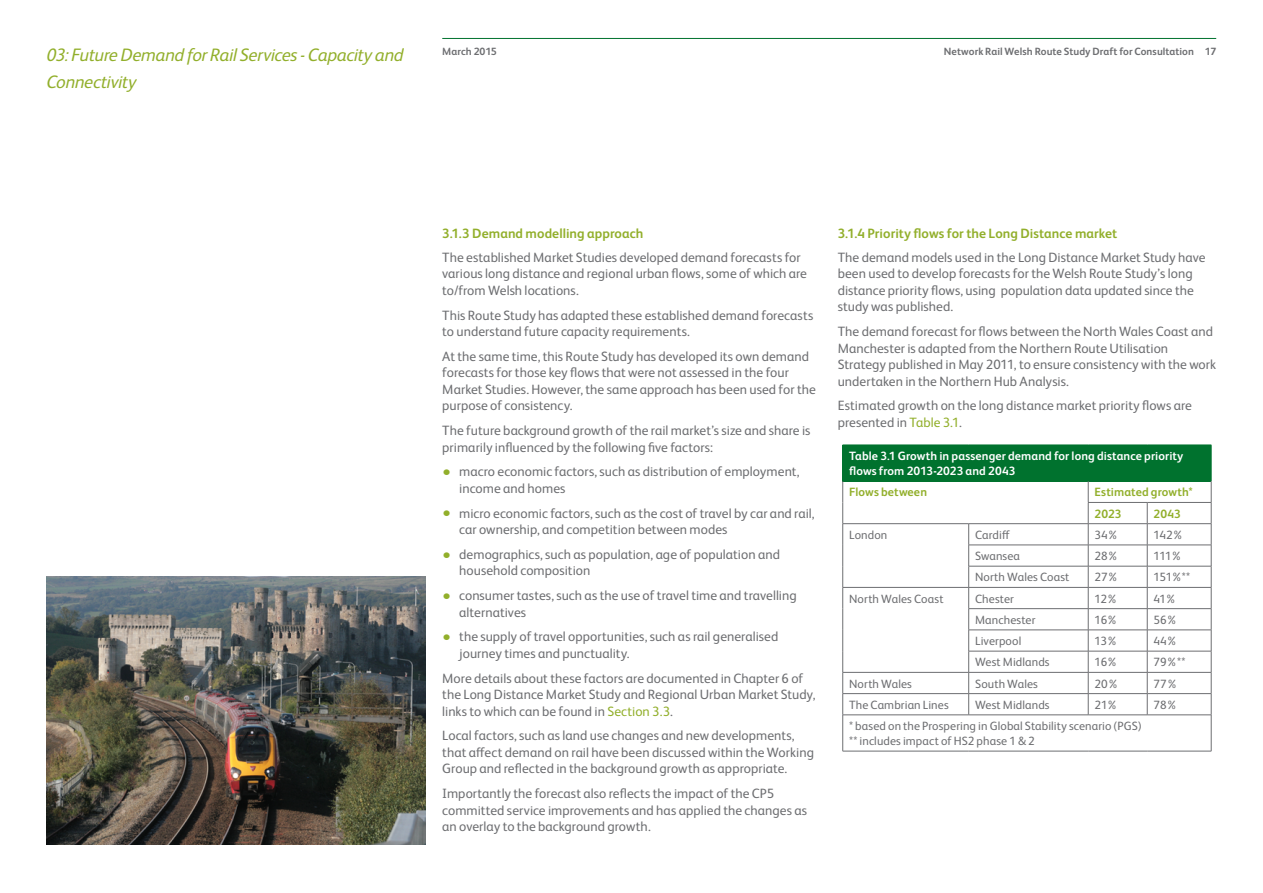
<style>
.page{position:relative;width:1263px;height:893px;background:#fff}
.page>*{position:absolute;margin:0;border:0;box-sizing:border-box;transform-origin:0 0}
.t1{font:italic 18px/27px "Network Rail Sans";letter-spacing:-.02em;color:#92af2b}
.t2{font:13.5px/16.5px "Network Rail Sans";letter-spacing:.005em;color:#6d6e71}
.t3{font:700 13.5px "Network Rail Sans";letter-spacing:.005em;color:#92af2b}
.t4{font:12px/15px "Network Rail Sans";letter-spacing:.01em;color:#6d6e71}
.t5{font:700 12px/15px "Network Rail Sans";letter-spacing:.01em;color:#fff}
.t6{font:700 12px/21.3px "Network Rail Sans";letter-spacing:.005em;color:#92af2b}
.t7{font:700 10.5px "Network Rail Sans";letter-spacing:.005em;color:#6d6e71}
.s1{font-size:18px;color:#92af2b}
.s2{color:#92af2b}
</style>
<div class="page">
<hr style="left:442px;top:38px;width:774px;height:1px;background:#00722e">
<div style="left:843px;top:445px;width:368px;height:36px;background:#00722e"></div>
<hr style="left:1088px;top:502px;width:59px;height:1px;background:#6d6e71">
<hr style="left:1147px;top:502px;width:64px;height:1px;background:#6d6e71">
<hr style="left:968px;top:545px;width:120px;height:1px;background:#6d6e71">
<hr style="left:1088px;top:545px;width:59px;height:1px;background:#6d6e71">
<hr style="left:1147px;top:545px;width:64px;height:1px;background:#6d6e71">
<hr style="left:968px;top:566px;width:120px;height:1px;background:#6d6e71">
<hr style="left:1088px;top:566px;width:59px;height:1px;background:#6d6e71">
<hr style="left:1147px;top:566px;width:64px;height:1px;background:#6d6e71">
<hr style="left:842px;top:587px;width:127px;height:1px;background:#6d6e71">
<hr style="left:969px;top:587px;width:119px;height:1px;background:#6d6e71">
<hr style="left:1088px;top:587px;width:59px;height:1px;background:#6d6e71">
<hr style="left:1147px;top:587px;width:64px;height:1px;background:#6d6e71">
<hr style="left:968px;top:608px;width:120px;height:1px;background:#6d6e71">
<hr style="left:1088px;top:608px;width:59px;height:1px;background:#6d6e71">
<hr style="left:1147px;top:608px;width:64px;height:1px;background:#6d6e71">
<hr style="left:968px;top:630px;width:120px;height:1px;background:#6d6e71">
<hr style="left:1088px;top:630px;width:59px;height:1px;background:#6d6e71">
<hr style="left:1147px;top:630px;width:64px;height:1px;background:#6d6e71">
<hr style="left:968px;top:651px;width:120px;height:1px;background:#6d6e71">
<hr style="left:1088px;top:651px;width:59px;height:1px;background:#6d6e71">
<hr style="left:1147px;top:651px;width:64px;height:1px;background:#6d6e71">
<hr style="left:842px;top:672px;width:127px;height:1px;background:#6d6e71">
<hr style="left:969px;top:672px;width:119px;height:1px;background:#6d6e71">
<hr style="left:1088px;top:672px;width:59px;height:1px;background:#6d6e71">
<hr style="left:1147px;top:672px;width:64px;height:1px;background:#6d6e71">
<hr style="left:842px;top:693px;width:127px;height:1px;background:#6d6e71">
<hr style="left:969px;top:693px;width:119px;height:1px;background:#6d6e71">
<svg style="left:968px;top:524px;width:1px;height:191px"></svg>
<hr style="left:1088px;top:693px;width:59px;height:1px;background:#6d6e71">
<hr style="left:1147px;top:693px;width:64px;height:1px;background:#6d6e71">
<svg style="left:1147px;top:503px;width:1px;height:212px"></svg>
<svg style="left:1088px;top:481px;width:1px;height:234px"></svg>
<hr style="left:842px;top:445px;width:1px;height:36px;background:#00722e">
<hr style="left:1211px;top:445px;width:1px;height:36px;background:#00722e">
<hr style="left:842px;top:715px;width:127px;height:1px;background:#6d6e71">
<hr style="left:842px;top:715px;width:1px;height:36px;background:#6d6e71">
<hr style="left:969px;top:715px;width:119px;height:1px;background:#6d6e71">
<hr style="left:1088px;top:715px;width:59px;height:1px;background:#6d6e71">
<hr style="left:1147px;top:715px;width:64px;height:1px;background:#6d6e71">
<hr style="left:1211px;top:715px;width:1px;height:36px;background:#6d6e71">
<hr style="left:842px;top:751px;width:127px;height:1px;background:#6d6e71">
<hr style="left:969px;top:751px;width:119px;height:1px;background:#6d6e71">
<hr style="left:1088px;top:751px;width:59px;height:1px;background:#6d6e71">
<hr style="left:1147px;top:751px;width:64px;height:1px;background:#6d6e71">
<svg style="left:842px;top:481px;width:1px;height:234px"></svg>
<svg style="left:1211px;top:481px;width:1px;height:234px"></svg>
<hr style="left:842px;top:523px;width:127px;height:1px;background:#6d6e71">
<hr style="left:969px;top:523px;width:119px;height:1px;background:#6d6e71">
<hr style="left:1088px;top:523px;width:59px;height:1px;background:#6d6e71">
<hr style="left:1147px;top:523px;width:64px;height:1px;background:#6d6e71">
<img style="left:47px;top:576px;width:378px;height:268px">
<h1 class="t1" style="left:47px;top:40px;width:358px">03: Future Demand for Rail Services - Capacity and<br>Connectivity</h1>
<p class="t7" style="left:442px;top:44px;width:56px">March 2015</p>
<p class="t7" style="left:944px;top:44px;width:274px">Network Rail Welsh Route Study Draft for Consultation 17</p>
<p class="t3" style="left:442px;top:224px;width:203px">3.1.3 Demand modelling approach</p>
<p class="t2" style="left:442px;top:248px;width:366px">The established Market Studies developed demand forecasts for various long distance and regional urban flows, some of which are to/from Welsh locations.</p>
<p class="t2" style="left:442px;top:306px;width:373px">This Route Study has adapted these established demand forecasts to understand future capacity requirements.</p>
<p class="t2" style="left:442px;top:347px;width:375px">At the same time, this Route Study has developed its own demand forecasts for those key flows that were not assessed in the four Market Studies. However, the same approach has been used for the purpose of consistency.</p>
<p class="t2" style="left:442px;top:422px;width:370px">The future background growth of the rail market’s size and share is primarily influenced by the following five factors:</p>
<p class="t2" style="left:459px;top:463px;width:342px;text-indent:-17px"><span class="s1">•</span> macro economic factors, such as distribution of employment, income and homes</p>
<p class="t2" style="left:459px;top:504px;width:357px;text-indent:-17px"><span class="s1">•</span> micro economic factors, such as the cost of travel by car and rail, car ownership, and competition between modes</p>
<p class="t2" style="left:459px;top:545px;width:322px;text-indent:-17px"><span class="s1">•</span> demographics, such as population, age of population and household composition</p>
<p class="t2" style="left:459px;top:587px;width:339px;text-indent:-17px"><span class="s1">•</span> consumer tastes, such as the use of travel time and travelling alternatives</p>
<p class="t2" style="left:459px;top:628px;width:321px;text-indent:-17px"><span class="s1">•</span> the supply of travel opportunities, such as rail generalised journey times and punctuality.</p>
<p class="t2" style="left:442px;top:669px;width:375px">More details about these factors are documented in Chapter 6 of the Long Distance Market Study and Regional Urban Market Study, links to which can be found in <span class="s2">Section 3.3</span>.</p>
<p class="t2" style="left:442px;top:727px;width:373px">Local factors, such as land use changes and new developments, that affect demand on rail have been discussed within the Working<br>Group and reflected in the background growth as appropriate.</p>
<p class="t2" style="left:442px;top:785px;width:366px">Importantly the forecast also reflects the impact of the CP5 committed service improvements and has applied the changes as an overlay to the background growth.</p>
<p class="t3" style="left:838px;top:224px;width:281px">3.1.4 Priority flows for the Long Distance market</p>
<p class="t2" style="left:838px;top:248px;width:369px">The demand models used in the Long Distance Market Study have been used to develop forecasts for the Welsh Route Study’s long distance priority flows, using population data updated since the study was published.</p>
<p class="t2" style="left:838px;top:323px;width:380px">The demand forecast for flows between the North Wales Coast and Manchester is adapted from the Northern Route Utilisation Strategy published in May 2011, to ensure consistency with the work undertaken in the Northern Hub Analysis.</p>
<p class="t2" style="left:838px;top:397px;width:356px">Estimated growth on the long distance market priority flows are presented in <span class="s2">Table 3.1</span>.</p>
<p class="t5" style="left:849px;top:448px;width:336px">Table 3.1 Growth in passenger demand for long distance priority flows from 2013-2023 and 2043</p>
<p class="t6" style="left:849px;top:481px;width:79px">Flows between</p>
<p class="t6" style="left:1094px;top:481px;width:100px">Estimated growth*<br>2023</p>
<p class="t6" style="left:1153px;top:502px;width:29px">2043</p>
<p class="t4" style="left:849px;top:527px;width:40px">London</p>
<p class="t4" style="left:975px;top:527px;width:36px">Cardiff</p>
<p class="t4" style="left:1094px;top:527px;width:26px">34%</p>
<p class="t4" style="left:1153px;top:527px;width:32px">142%</p>
<p class="t4" style="left:975px;top:548px;width:46px">Swansea</p>
<p class="t4" style="left:1094px;top:548px;width:26px">28%</p>
<p class="t4" style="left:1153px;top:548px;width:30px">111%</p>
<p class="t4" style="left:975px;top:569px;width:96px">North Wales Coast</p>
<p class="t4" style="left:1094px;top:569px;width:26px">27%</p>
<p class="t4" style="left:1153px;top:569px;width:38px">151%**</p>
<p class="t4" style="left:849px;top:590px;width:96px">North Wales Coast</p>
<p class="t4" style="left:975px;top:590px;width:40px">Chester</p>
<p class="t4" style="left:1094px;top:590px;width:25px">12%</p>
<p class="t4" style="left:1153px;top:590px;width:25px">41%</p>
<p class="t4" style="left:975px;top:612px;width:62px">Manchester</p>
<p class="t4" style="left:1094px;top:612px;width:25px">16%</p>
<p class="t4" style="left:1153px;top:612px;width:26px">56%</p>
<p class="t4" style="left:975px;top:633px;width:48px">Liverpool</p>
<p class="t4" style="left:1094px;top:633px;width:25px">13%</p>
<p class="t4" style="left:1153px;top:633px;width:26px">44%</p>
<p class="t4" style="left:975px;top:654px;width:76px">West Midlands</p>
<p class="t4" style="left:1094px;top:654px;width:25px">16%</p>
<p class="t4" style="left:1153px;top:654px;width:33px">79%**</p>
<p class="t4" style="left:849px;top:675px;width:64px">North Wales</p>
<p class="t4" style="left:975px;top:675px;width:64px">South Wales</p>
<p class="t4" style="left:1094px;top:675px;width:26px">20%</p>
<p class="t4" style="left:1153px;top:675px;width:26px">77%</p>
<p class="t4" style="left:849px;top:697px;width:101px">The Cambrian Lines</p>
<p class="t4" style="left:975px;top:697px;width:76px">West Midlands</p>
<p class="t4" style="left:1094px;top:697px;width:25px">21%</p>
<p class="t4" style="left:1153px;top:697px;width:26px">78%</p>
<p class="t4" style="left:849px;top:718px;width:294px">* based on the Prospering in Global Stability scenario (PGS) ** includes impact of HS2 phase 1 &amp; 2</p>
</div>
